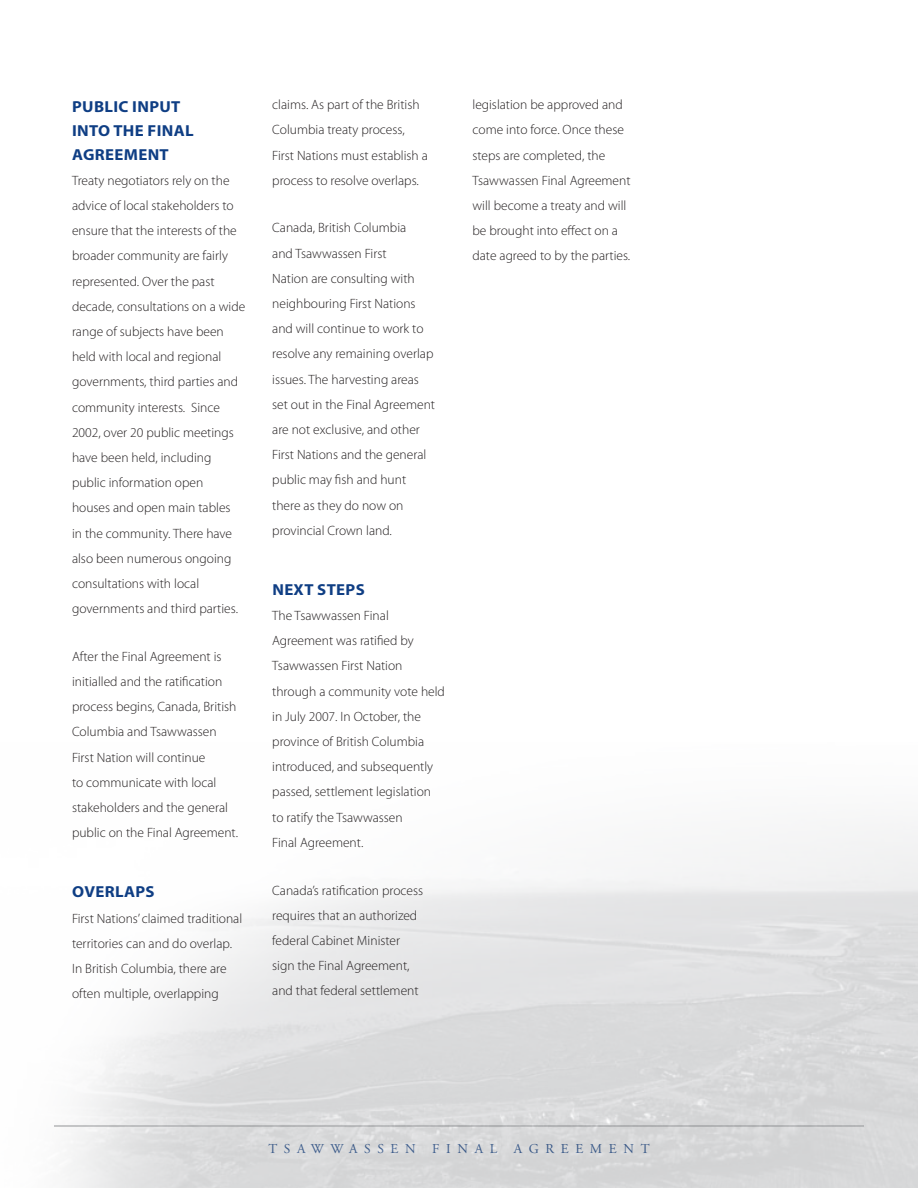
<style>
.page{position:relative;width:918px;height:1188px;background:#fff}
.page>*{position:absolute;margin:0;border:0;box-sizing:border-box;transform-origin:0 0}
.t1{font:700 15.9px/24px "Myriad Pro";letter-spacing:.02em;color:#0f3e84;scale:1.05 1}
.t2{font:300 13.5px/25.2px "Myriad Pro";color:#231f20}
.t3{font:13.5px "Adobe Garamond Pro";letter-spacing:.495em;color:#0f3e84}
</style>
<div class="page">
<hr style="left:54px;top:1126px;width:810px;height:1px;background:#939598">
<p class="t1" style="left:72px;top:94px;width:117px">PUBLIC INPUT<br>INTO THE FINAL<br>AGREEMENT</p>
<p class="t2" style="left:72px;top:168px;width:175px">Treaty negotiators rely on the advice of local stakeholders to ensure that the interests of the broader community are fairly represented. Over the past decade, consultations on a wide range of subjects have been held with local and regional governments, third parties and community interests. Since<br>2002, over 20 public meetings have been held, including public information open<br>houses and open main tables<br>in the community. There have also been numerous ongoing consultations with local governments and third parties.</p>
<p class="t2" style="left:72px;top:644px;width:168px">After the Final Agreement is initialled and the ratification process begins, Canada, British<br>Columbia and Tsawwassen<br>First Nation will continue<br>to communicate with local stakeholders and the general public on the Final Agreement.</p>
<p class="t1" style="left:72px;top:880px;width:80px">OVERLAPS</p>
<p class="t2" style="left:72px;top:906px;width:172px">First Nations’ claimed traditional territories can and do overlap.<br>In British Columbia, there are often multiple, overlapping</p>
<p class="t2" style="left:272px;top:92px;width:157px">claims. As part of the British<br>Columbia treaty process,<br>First Nations must establish a process to resolve overlaps.</p>
<p class="t2" style="left:272px;top:216px;width:164px">Canada, British Columbia<br>and Tsawwassen First<br>Nation are consulting with neighbouring First Nations and will continue to work to resolve any remaining overlap issues. The harvesting areas set out in the Final Agreement are not exclusive, and other<br>First Nations and the general public may fish and hunt there as they do now on provincial Crown land.</p>
<p class="t1" style="left:272px;top:578px;width:89px">NEXT STEPS</p>
<p class="t2" style="left:272px;top:603px;width:174px">The Tsawwassen Final<br>Agreement was ratified by<br>Tsawwassen First Nation through a community vote held in July 2007. In October, the province of British Columbia introduced, and subsequently passed, settlement legislation to ratify the Tsawwassen<br>Final Agreement.</p>
<p class="t2" style="left:272px;top:878px;width:152px">Canada’s ratification process requires that an authorized federal Cabinet Minister sign the Final Agreement, and that federal settlement</p>
<p class="t2" style="left:472px;top:92px;width:160px">legislation be approved and come into force. Once these steps are completed, the<br>Tsawwassen Final Agreement will become a treaty and will be brought into effect on a date agreed to by the parties.</p>
<p class="t3" style="left:268px;top:1140px;width:383px">TSAWWASSEN FINAL AGREEMENT</p>
</div>
